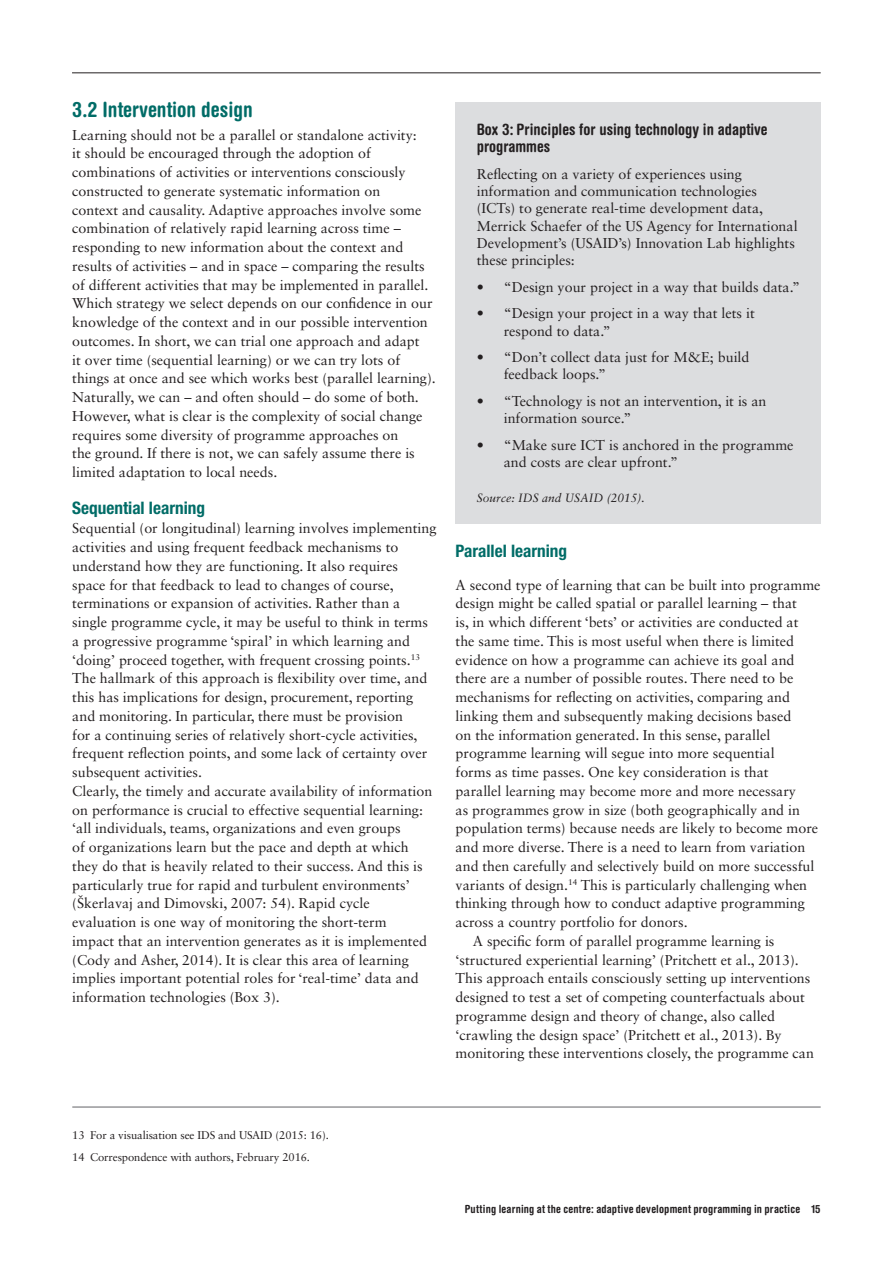
<style>
.page{position:relative;width:893px;height:1263px;background:#fff}
.page>*{position:absolute;margin:0;border:0;box-sizing:border-box;transform-origin:0 0}
.Heading_1{font:700 condensed 21px "Helvetica Rounded LT Std";color:#006c67}
.Heading_2{font:700 condensed 17.25px "Helvetica Neue LT Std";color:#006c67}
.Box_title{font:700 condensed 15.75px/17.2px "Helvetica Rounded LT Std";color:#231f20}
.Body_first_paragraph{font:14.25px/18.8px "Sabon LT Std";color:#231f20}
.Body{font:14.25px/18.8px "Sabon LT Std";color:#231f20}
.Box_text_first_parag{font:14.25px/17.2px "Sabon LT Std";color:#231f20}
.Figure_source{font:italic 12px "Sabon LT Std";color:#231f20}
.Footnote_Text{font:11.25px "Sabon LT Std";letter-spacing:-.01em;color:#231f20}
.RH_Footer{font:700 condensed 11.25px "Helvetica Rounded LT Std";letter-spacing:.015em;color:#231f20}
</style>
<div class="page">
<hr style="left:72px;top:73px;width:749px;height:1px;background:#231f20">
<hr style="left:72px;top:1107px;width:749px;height:1px;background:#636366">
<div style="left:455px;top:102px;width:366px;height:422px;background:#dcdddf"></div>
<p class="Heading_1" style="left:72px;top:97px;width:182px">3.2 Intervention design</p>
<p class="Body_first_paragraph" style="left:72px;top:125px;width:365px">Learning should not be a parallel or standalone activity:<br>it should be encouraged through the adoption of combinations of activities or interventions consciously constructed to generate systematic information on<br>context and causality. Adaptive approaches involve some combination of relatively rapid learning across time – responding to new information about the context and results of activities – and in space – comparing the results of different activities that may be implemented in parallel.<br>Which strategy we select depends on our confidence in our knowledge of the context and in our possible intervention outcomes. In short, we can trial one approach and adapt<br>it over time (sequential learning) or we can try lots of things at once and see which works best (parallel learning).<br>Naturally, we can – and often should – do some of both.<br>However, what is clear is the complexity of social change requires some diversity of programme approaches on<br>the ground. If there is not, we can safely assume there is limited adaptation to local needs.</p>
<p class="Heading_2" style="left:72px;top:497px;width:134px">Sequential learning</p>
<p class="Body_first_paragraph" style="left:72px;top:519px;width:366px">Sequential (or longitudinal) learning involves implementing activities and using frequent feedback mechanisms to understand how they are functioning. It also requires<br>space for that feedback to lead to changes of course, terminations or expansion of activities. Rather than a single programme cycle, it may be useful to think in terms a progressive programme ‘spiral’ in which learning and ‘doing’ proceed together, with frequent crossing points.<sup>13<br></sup>The hallmark of this approach is flexibility over time, and this has implications for design, procurement, reporting and monitoring. In particular, there must be provision<br>for a continuing series of relatively short-cycle activities, frequent reflection points, and some lack of certainty over subsequent activities.</p>
<p class="Body_first_paragraph" style="left:72px;top:781px;width:361px">Clearly, the timely and accurate availability of information on performance is crucial to effective sequential learning: ‘all individuals, teams, organizations and even groups<br>of organizations learn but the pace and depth at which they do that is heavily related to their success. And this is particularly true for rapid and turbulent environments’ (Škerlavaj and Dimovski, 2007: 54). Rapid cycle evaluation is one way of monitoring the short-term<br>impact that an intervention generates as it is implemented (Cody and Asher, 2014). It is clear this area of learning implies important potential roles for ‘real-time’ data and information technologies (Box 3).</p>
<p class="Box_title" style="left:477px;top:120px;width:292px">Box 3: Principles for using technology in adaptive programmes</p>
<p class="Box_text_first_parag" style="left:477px;top:165px;width:322px">Reflecting on a variety of experiences using information and communication technologies (ICTs) to generate real-time development data, Merrick Schaefer of the US Agency for International Development’s (USAID’s) Innovation Lab highlights these principles:</p>
<p class="Body_first_paragraph" style="left:477px;top:277px;width:325px">• “Design your project in a way that builds data.”</p>
<p class="Body_first_paragraph" style="left:504px;top:305px;width:253px;line-height:17.2px;text-indent:-27px">• “Design your project in a way that lets it respond to data.”</p>
<p class="Body_first_paragraph" style="left:504px;top:348px;width:247px;line-height:17.2px;text-indent:-27px">• “Don’t collect data just for M&amp;E; build feedback loops.”</p>
<p class="Body_first_paragraph" style="left:504px;top:392px;width:264px;line-height:17.2px;text-indent:-27px">• “Technology is not an intervention, it is an information source.”</p>
<p class="Body_first_paragraph" style="left:504px;top:436px;width:291px;line-height:17.2px;text-indent:-27px">• “Make sure ICT is anchored in the programme and costs are clear upfront.”</p>
<p class="Figure_source" style="left:477px;top:491px;width:170px">Source: IDS and USAID (2015).</p>
<p class="Heading_2" style="left:456px;top:541px;width:113px">Parallel learning</p>
<p class="Body_first_paragraph" style="left:456px;top:575px;width:366px">A second type of learning that can be built into programme design might be called spatial or parallel learning – that<br>is, in which different ‘bets’ or activities are conducted at the same time. This is most useful when there is limited evidence on how a programme can achieve its goal and there are a number of possible routes. There need to be mechanisms for reflecting on activities, comparing and linking them and subsequently making decisions based<br>on the information generated. In this sense, parallel programme learning will segue into more sequential<br>forms as time passes. One key consideration is that<br>parallel learning may become more and more necessary<br>as programmes grow in size (both geographically and in population terms) because needs are likely to become more and more diverse. There is a need to learn from variation and then carefully and selectively build on more successful variants of design.<sup>14</sup> This is particularly challenging when thinking through how to conduct adaptive programming across a country portfolio for donors.</p>
<p class="Body" style="left:456px;top:931px;width:360px;text-indent:17px">A specific form of parallel programme learning is ‘structured experiential learning’ (Pritchett et al., 2013).<br>This approach entails consciously setting up interventions designed to test a set of competing counterfactuals about programme design and theory of change, also called ‘crawling the design space’ (Pritchett et al., 2013). By monitoring these interventions closely, the programme can</p>
<p class="Footnote_Text" style="left:72px;top:1128px;width:258px">13 For a visualisation see IDS and USAID (2015: 16).</p>
<p class="Footnote_Text" style="left:72px;top:1150px;width:239px">14 Correspondence with authors, February 2016.</p>
<p class="RH_Footer" style="left:465px;top:1202px;width:357px">Putting learning at the centre: adaptive development programming in practice 15</p>
</div>
